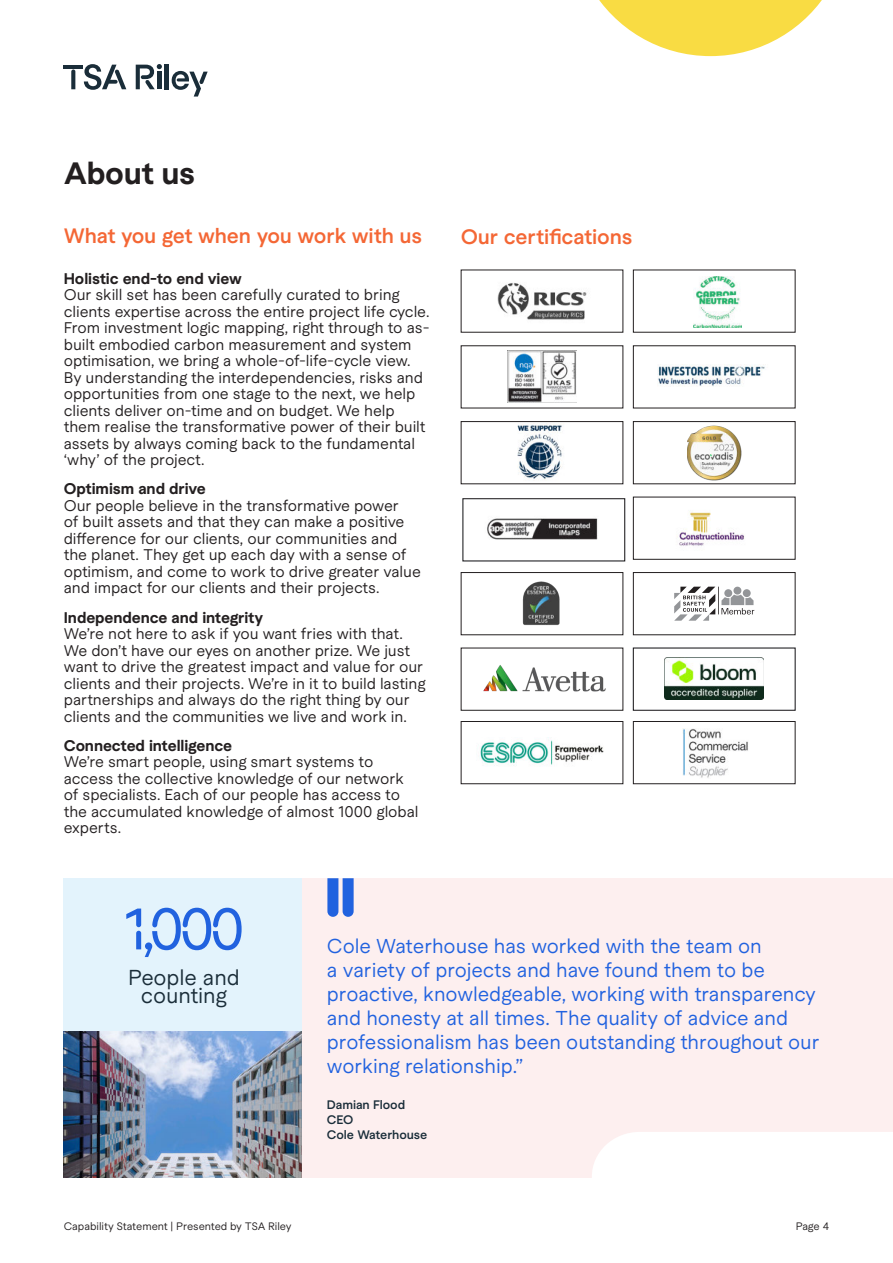
<style>
.page{position:relative;width:893px;height:1263px;background:#fff}
.page>*{position:absolute;margin:0;border:0;box-sizing:border-box;transform-origin:0 0}
.t1{font:56.7px "Macan Stencil Trial";color:#2162df}
.Heading_1{font:700 30px "Macan";letter-spacing:-.015em;color:#231f20}
.t2{font:21px/18px "Macan";letter-spacing:-.005em;color:#1a2d39;text-align:center}
.Heading_2{font:600 20.25px "Macan";letter-spacing:-.005em;color:#f46735}
.t3{font:19.5px/24px "Macan";letter-spacing:-.005em;color:#2162df}
.Body_text_bold{font:15px/16.5px "Macan";letter-spacing:-.005em;color:#231f20}
.Heading_2-2{font:15px/16.5px "Macan";letter-spacing:-.005em;color:#231f20}
.quote_name__job_title{font:600 12px "Macan";letter-spacing:-.01em;color:#1a2d39}
.t4{font:10.5px "Macan";letter-spacing:-.005em;color:#231f20}
.s1{font-weight:700}
</style>
<div class="page">
<svg style="left:599px;top:0;width:223px;height:56px"></svg>
<img style="left:694px;top:276px;width:48px;height:51px">
<img style="left:497px;top:283px;width:90px;height:37px">
<img style="left:658px;top:365px;width:107px;height:21px">
<img style="left:507px;top:351px;width:70px;height:52px">
<img style="left:687px;top:425px;width:54px;height:55px">
<div style="left:633px;top:421px;width:162px;height:63px;border:1px solid #231f20"></div>
<img style="left:517px;top:424px;width:45px;height:56px">
<div style="left:461px;top:421px;width:162px;height:63px;border:1px solid #231f20"></div>
<img style="left:677px;top:511px;width:68px;height:35px">
<div style="left:633px;top:497px;width:162px;height:63px;border:1px solid #231f20"></div>
<img style="left:487px;top:518px;width:111px;height:22px">
<div style="left:463px;top:498px;width:162px;height:63px;border:1px solid #231f20"></div>
<svg style="left:674px;top:587px;width:80px;height:34px"></svg>
<div style="left:633px;top:572px;width:162px;height:63px;border:1px solid #231f20"></div>
<img style="left:522px;top:581px;width:38px;height:45px">
<div style="left:461px;top:572px;width:162px;height:63px;border:1px solid #231f20"></div>
<img style="left:665px;top:658px;width:98px;height:42px">
<div style="left:633px;top:648px;width:162px;height:63px;border:1px solid #231f20"></div>
<img style="left:483px;top:665px;width:123px;height:27px">
<div style="left:461px;top:648px;width:162px;height:63px;border:1px solid #231f20"></div>
<img style="left:683px;top:729px;width:65px;height:49px">
<div style="left:633px;top:721px;width:162px;height:63px;border:1px solid #231f20"></div>
<img style="left:480px;top:737px;width:124px;height:29px">
<div style="left:461px;top:721px;width:162px;height:63px;border:1px solid #231f20"></div>
<hr style="left:64px;top:65px;width:19px;height:3px;background:#1a2d39">
<svg style="left:71px;top:69px;width:4px;height:20px"></svg>
<svg style="left:136px;top:64px;width:26px;height:25px"></svg>
<hr style="left:157px;top:72px;width:4px;height:17px;background:#1a2d39">
<hr style="left:165px;top:64px;width:4px;height:25px;background:#1a2d39">
<svg style="left:172px;top:71px;width:36px;height:26px"></svg>
<svg style="left:84px;top:64px;width:42px;height:26px"></svg>
<svg style="left:302px;top:878px;width:591px;height:300px;fill:#fdefef"></svg>
<img style="left:64px;top:1030px;width:238px;height:148px">
<div style="left:64px;top:878px;width:238px;height:152px;background:#e3f3fc"></div>
<svg style="left:327px;top:878px;width:27px;height:39px"></svg>
<p class="Heading_1" style="left:64px;top:151px;width:133px">About us</p>
<p class="Heading_2" style="left:64px;top:221px;width:360px">What you get when you work with us</p>
<p class="Heading_2-2" style="left:64px;top:269px;width:367px"><span class="s1">Holistic end-to end view<br></span>Our skill set has been carefully curated to bring clients expertise across the entire project life cycle.<br>From investment logic mapping, right through to as&shy;built embodied carbon measurement and system optimisation, we bring a whole-of-life-cycle view.<br>By understanding the interdependencies, risks and opportunities from one stage to the next, we help clients deliver on-time and on budget. We help them realise the transformative power of their built assets by always coming back to the fundamental ‘why’ of the project.</p>
<p class="Body_text_bold" style="left:64px;top:480px;width:359px"><span class="s1">Optimism and drive<br></span>Our people believe in the transformative power<br>of built assets and that they can make a positive difference for our clients, our communities and the planet. They get up each day with a sense of optimism, and come to work to drive greater value and impact for our clients and their projects.</p>
<p class="Body_text_bold" style="left:64px;top:608px;width:363px"><span class="s1">Independence and integrity<br></span>We’re not here to ask if you want fries with that.<br>We don’t have our eyes on another prize. We just want to drive the greatest impact and value for our clients and their projects. We’re in it to build lasting partnerships and always do the right thing by our clients and the communities we live and work in.</p>
<p class="Body_text_bold" style="left:64px;top:736px;width:356px"><span class="s1">Connected intelligence<br></span>We’re smart people, using smart systems to access the collective knowledge of our network of specialists. Each of our people has access to the accumulated knowledge of almost 1000 global experts.</p>
<p class="Heading_2" style="left:461px;top:221px;width:173px">Our certifications</p>
<p class="t1" style="left:123px;top:894px;width:123px">1,000</p>
<p class="t2" style="left:128px;top:967px;width:113px">People and counting</p>
<p class="t3" style="left:327px;top:933px;width:494px">Cole Waterhouse has worked with the team on<br>a variety of projects and have found them to be proactive, knowledgeable, working with transparency and honesty at all times. The quality of advice and professionalism has been outstanding throughout our working relationship.”</p>
<p class="quote_name__job_title" style="left:327px;top:1096px;width:80px">Damian Flood</p>
<p class="quote_name__job_title" style="left:327px;top:1111px;width:28px">CEO</p>
<p class="quote_name__job_title" style="left:327px;top:1126px;width:102px">Cole Waterhouse</p>
<p class="t4" style="left:64px;top:1218px;width:229px">Capability Statement | Presented by TSA Riley</p>
<p class="t4" style="left:796px;top:1218px;width:35px">Page 4</p>
</div>
